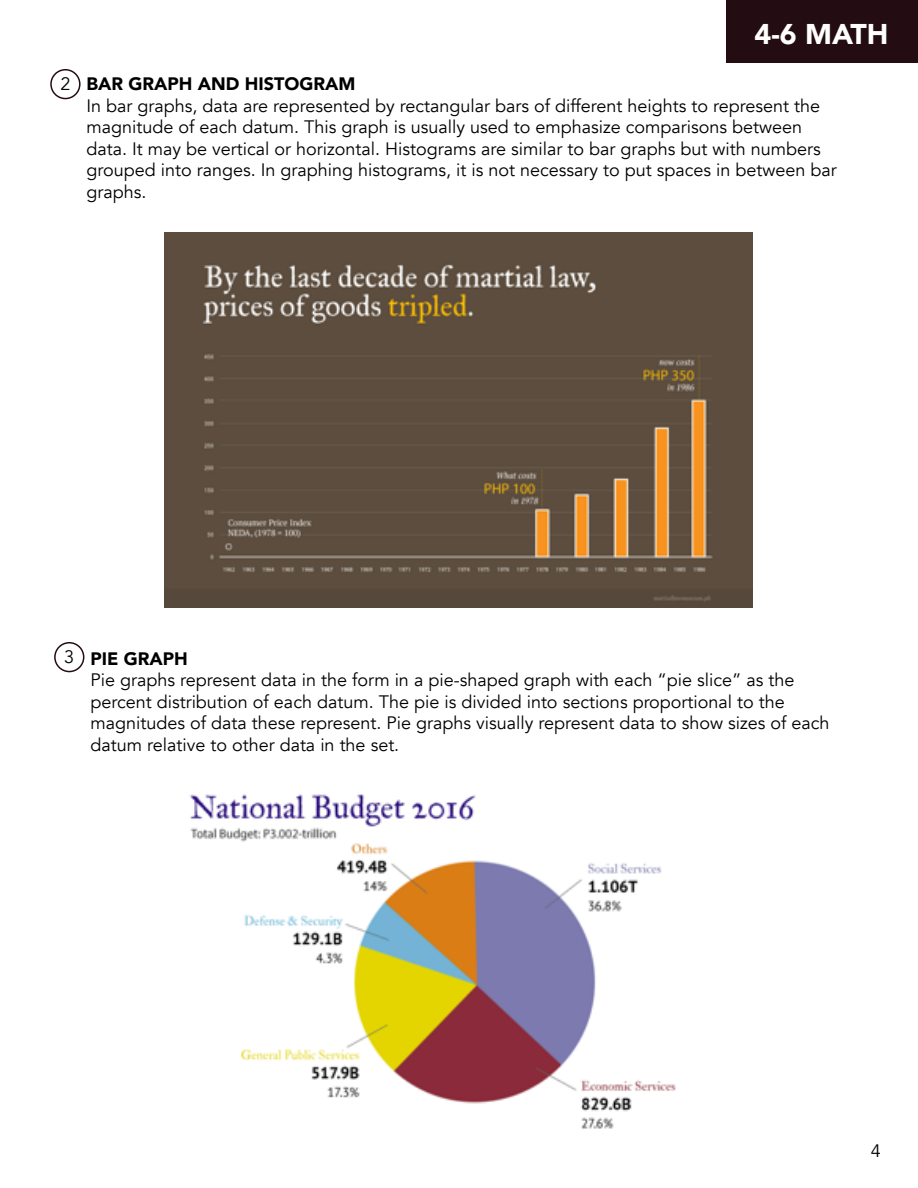
<style>
.page{position:relative;width:918px;height:1188px;background:#fff}
.page>*{position:absolute;margin:0;border:0;box-sizing:border-box;transform-origin:0 0}
.t1{font:900 28.5px "Avenir";color:#fff}
.t2{font:18px/21.6px "Avenir";color:#000}
.t3{font:900 18px "Avenir";color:#000}
</style>
<div class="page">
<div style="left:727px;top:0;width:191px;height:63px;background:#230d12"></div>
<img style="left:190px;top:794px;width:486px;height:335px">
<div style="left:54px;top:642px;width:30px;height:30px;border:2px solid #240d11;border-radius:50%"></div>
<div style="left:50px;top:69px;width:31px;height:30px;border:2px solid #240d11;border-radius:50%"></div>
<img style="left:164px;top:232px;width:588px;height:375px">
<p class="t2" style="left:60px;top:74px;width:12px">2</p>
<h1 class="t1" style="left:754px;top:9px;width:136px">4-6 MATH</h1>
<p class="t3" style="left:87px;top:68px;width:270px">BAR GRAPH AND HISTOGRAM</p>
<p class="t2" style="left:87px;top:95px;width:752px">In bar graphs, data are represented by rectangular bars of different heights to represent the magnitude of each datum. This graph is usually used to emphasize comparisons between data. It may be vertical or horizontal. Histograms are similar to bar graphs but with numbers grouped into ranges. In graphing histograms, it is not necessary to put spaces in between bar graphs.</p>
<p class="t2" style="left:64px;top:647px;width:12px">3</p>
<p class="t3" style="left:90px;top:643px;width:99px">PIE GRAPH</p>
<p class="t2" style="left:90px;top:669px;width:741px">Pie graphs represent data in the form in a pie-shaped graph with each “pie slice” as the percent distribution of each datum. The pie is divided into sections proportional to the magnitudes of data these represent. Pie graphs visually represent data to show sizes of each datum relative to other data in the set.</p>
<p class="t2" style="left:871px;top:1141px;width:12px">4</p>
</div>
